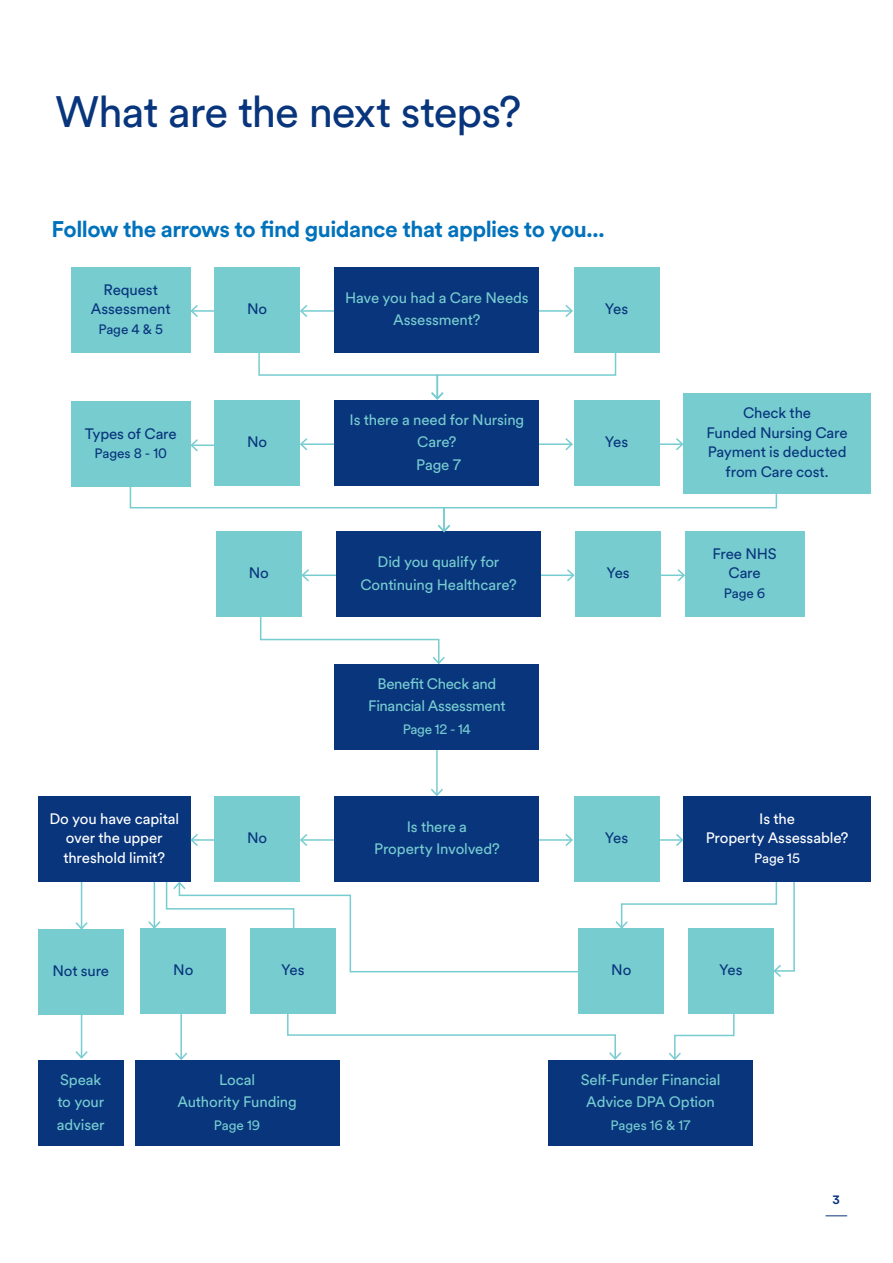
<style>
.page{position:relative;width:893px;height:1263px;background:#fff}
.page>*{position:absolute;margin:0;border:0;box-sizing:border-box;transform-origin:0 0}
._22_24_Heading_Pruss{font:43.5px "Schroders Circular";letter-spacing:-.025em;color:#08357c}
._3___14_16_Question{font:700 22.5px "Schroders Circular";letter-spacing:-.025em;color:#0072bc}
._22_24_Heading_Pruss-2{font:15px/22.5px "Schroders Circular";letter-spacing:-.01em;color:#77ccd0;text-align:center}
._22_24_Heading_Pruss-3{font:15px/19.5px "Schroders Circular";letter-spacing:-.01em;color:#08357c;text-align:center}
._22_24_Heading_Pruss-4{font:15px/19.5px "Schroders Circular";letter-spacing:-.01em;color:#fff;text-align:center}
._22_24_Heading_Pruss-5{font:13.5px "Schroders Circular";letter-spacing:-.01em;color:#77ccd0}
._22_24_Heading_Pruss-6{font:13.5px "Schroders Circular";letter-spacing:-.01em;color:#08357c}
._22_24_Heading_Pruss-7{font:13.5px "Schroders Circular";letter-spacing:-.005em;color:#fff}
._3_f___14_16_Questio{font:700 12px "Schroders Circular";color:#08357c}
</style>
<div class="page">
<svg style="left:826px;top:1215px;width:21px;height:1px"></svg>
<hr style="left:81px;top:873px;width:1px;height:56px;background:#77ccd0">
<svg style="left:75px;top:920px;width:13px;height:9px"></svg>
<hr style="left:180px;top:1003px;width:2px;height:56px;background:#77ccd0">
<svg style="left:175px;top:1051px;width:13px;height:9px"></svg>
<svg style="left:286px;top:1002px;width:337px;height:59px"></svg>
<svg style="left:668px;top:1013px;width:67px;height:47px"></svg>
<svg style="left:148px;top:872px;width:647px;height:107px"></svg>
<div style="left:574px;top:267px;width:85px;height:86px;background:#77ccd0"></div>
<div style="left:574px;top:796px;width:85px;height:86px;background:#77ccd0"></div>
<div style="left:579px;top:928px;width:85px;height:85px;background:#77ccd0"></div>
<div style="left:141px;top:928px;width:85px;height:85px;background:#77ccd0"></div>
<div style="left:688px;top:928px;width:85px;height:85px;background:#77ccd0"></div>
<div style="left:250px;top:928px;width:85px;height:85px;background:#77ccd0"></div>
<div style="left:215px;top:267px;width:85px;height:86px;background:#77ccd0"></div>
<div style="left:71px;top:267px;width:119px;height:86px;background:#77ccd0"></div>
<div style="left:38px;top:796px;width:152px;height:86px;background:#08357c"></div>
<div style="left:684px;top:796px;width:187px;height:86px;background:#08357c"></div>
<div style="left:215px;top:796px;width:85px;height:86px;background:#77ccd0"></div>
<hr style="left:530px;top:310px;width:42px;height:2px;background:#77ccd0">
<svg style="left:564px;top:305px;width:9px;height:12px"></svg>
<hr style="left:641px;top:839px;width:41px;height:2px;background:#77ccd0">
<svg style="left:674px;top:832px;width:10px;height:16px"></svg>
<hr style="left:436px;top:744px;width:2px;height:51px;background:#77ccd0">
<svg style="left:431px;top:787px;width:12px;height:9px"></svg>
<hr style="left:530px;top:839px;width:42px;height:2px;background:#77ccd0">
<svg style="left:564px;top:834px;width:9px;height:12px"></svg>
<hr style="left:301px;top:310px;width:51px;height:2px;background:#77ccd0">
<svg style="left:300px;top:305px;width:9px;height:12px"></svg>
<hr style="left:191px;top:310px;width:34px;height:2px;background:#77ccd0">
<svg style="left:190px;top:303px;width:10px;height:16px"></svg>
<hr style="left:191px;top:839px;width:34px;height:2px;background:#77ccd0">
<svg style="left:190px;top:832px;width:10px;height:16px"></svg>
<svg style="left:258px;top:343px;width:359px;height:58px"></svg>
<hr style="left:301px;top:839px;width:51px;height:2px;background:#77ccd0">
<svg style="left:300px;top:834px;width:9px;height:12px"></svg>
<div style="left:335px;top:267px;width:204px;height:86px;background:#08357c"></div>
<div style="left:576px;top:532px;width:85px;height:85px;background:#77ccd0"></div>
<div style="left:685px;top:532px;width:119px;height:85px;background:#77ccd0"></div>
<div style="left:216px;top:532px;width:85px;height:85px;background:#77ccd0"></div>
<hr style="left:643px;top:574px;width:41px;height:2px;background:#77ccd0">
<svg style="left:676px;top:569px;width:9px;height:13px"></svg>
<hr style="left:532px;top:574px;width:41px;height:2px;background:#77ccd0">
<svg style="left:565px;top:568px;width:11px;height:15px"></svg>
<hr style="left:302px;top:574px;width:51px;height:2px;background:#77ccd0">
<svg style="left:301px;top:568px;width:10px;height:15px"></svg>
<svg style="left:260px;top:607px;width:185px;height:58px"></svg>
<div style="left:336px;top:532px;width:205px;height:85px;background:#08357c"></div>
<div style="left:574px;top:400px;width:85px;height:86px;background:#77ccd0"></div>
<div style="left:71px;top:402px;width:119px;height:85px;background:#77ccd0"></div>
<div style="left:684px;top:393px;width:187px;height:100px;background:#77ccd0"></div>
<div style="left:215px;top:400px;width:85px;height:86px;background:#77ccd0"></div>
<hr style="left:641px;top:443px;width:41px;height:2px;background:#77ccd0">
<svg style="left:674px;top:436px;width:10px;height:16px"></svg>
<hr style="left:530px;top:443px;width:42px;height:2px;background:#77ccd0">
<svg style="left:564px;top:438px;width:9px;height:13px"></svg>
<hr style="left:191px;top:444px;width:34px;height:2px;background:#77ccd0">
<svg style="left:190px;top:438px;width:10px;height:15px"></svg>
<svg style="left:129px;top:475px;width:649px;height:59px"></svg>
<hr style="left:301px;top:443px;width:51px;height:2px;background:#77ccd0">
<svg style="left:300px;top:438px;width:9px;height:13px"></svg>
<div style="left:335px;top:400px;width:204px;height:86px;background:#08357c"></div>
<div style="left:335px;top:664px;width:204px;height:86px;background:#08357c"></div>
<div style="left:335px;top:796px;width:204px;height:86px;background:#08357c"></div>
<div style="left:135px;top:1060px;width:204px;height:85px;background:#08357c"></div>
<div style="left:38px;top:929px;width:85px;height:85px;background:#77ccd0"></div>
<hr style="left:81px;top:1004px;width:1px;height:53px;background:#77ccd0">
<svg style="left:75px;top:1049px;width:13px;height:10px"></svg>
<div style="left:38px;top:1060px;width:85px;height:85px;background:#08357c"></div>
<div style="left:549px;top:1060px;width:204px;height:85px;background:#08357c"></div>
<p class="_22_24_Heading_Pruss" style="left:55px;top:82px;width:468px">What are the next steps?</p>
<p class="_3___14_16_Question" style="left:52px;top:214px;width:554px">Follow the arrows to find guidance that applies to you...</p>
<p class="_22_24_Heading_Pruss-3" style="left:91px;top:279px;width:81px">Request<br>Assessment</p>
<p class="_22_24_Heading_Pruss-6" style="left:98px;top:320px;width:66px">Page 4 &amp; 5</p>
<p class="_22_24_Heading_Pruss-3" style="left:85px;top:423px;width:94px">Types of Care</p>
<p class="_22_24_Heading_Pruss-6" style="left:94px;top:444px;width:74px">Pages 8 - 10</p>
<p class="_22_24_Heading_Pruss-3" style="left:247px;top:298px;width:22px">No</p>
<p class="_22_24_Heading_Pruss-3" style="left:247px;top:432px;width:22px">No</p>
<p class="_22_24_Heading_Pruss-2" style="left:345px;top:286px;width:185px">Have you had a Care Needs<br>Assessment?</p>
<p class="_22_24_Heading_Pruss-2" style="left:349px;top:408px;width:176px">Is there a need for Nursing<br>Care?<br>Page 7</p>
<p class="_22_24_Heading_Pruss-3" style="left:249px;top:563px;width:22px">No</p>
<p class="_22_24_Heading_Pruss-2" style="left:360px;top:550px;width:158px">Did you qualify for<br>Continuing Healthcare?</p>
<p class="_22_24_Heading_Pruss-2" style="left:368px;top:671px;width:139px">Benefit Check and<br>Financial Assessment</p>
<p class="_22_24_Heading_Pruss-5" style="left:403px;top:720px;width:70px">Page 12 - 14</p>
<p class="_22_24_Heading_Pruss-3" style="left:605px;top:298px;width:25px">Yes</p>
<p class="_22_24_Heading_Pruss-3" style="left:605px;top:432px;width:25px">Yes</p>
<p class="_22_24_Heading_Pruss-3" style="left:606px;top:563px;width:25px">Yes</p>
<p class="_22_24_Heading_Pruss-3" style="left:743px;top:402px;width:69px">Check the</p>
<p class="_22_24_Heading_Pruss-3" style="left:706px;top:422px;width:143px">Funded Nursing Care<br>Payment is deducted from Care cost.</p>
<p class="_22_24_Heading_Pruss-3" style="left:712px;top:543px;width:66px">Free NHS</p>
<p class="_22_24_Heading_Pruss-3" style="left:728px;top:563px;width:34px">Care</p>
<p class="_22_24_Heading_Pruss-6" style="left:724px;top:584px;width:43px">Page 6</p>
<p class="_22_24_Heading_Pruss-4" style="left:49px;top:808px;width:131px">Do you have capital over the upper threshold limit?</p>
<p class="_22_24_Heading_Pruss-4" style="left:759px;top:808px;width:37px">Is the</p>
<p class="_22_24_Heading_Pruss-2" style="left:374px;top:815px;width:127px">Is there a<br>Property Involved?</p>
<p class="_22_24_Heading_Pruss-4" style="left:706px;top:827px;width:144px">Property Assessable?</p>
<p class="_22_24_Heading_Pruss-7" style="left:754px;top:849px;width:47px">Page 15</p>
<p class="_22_24_Heading_Pruss-3" style="left:247px;top:827px;width:22px">No</p>
<p class="_22_24_Heading_Pruss-3" style="left:605px;top:827px;width:25px">Yes</p>
<p class="_22_24_Heading_Pruss-3" style="left:52px;top:960px;width:58px">Not sure</p>
<p class="_22_24_Heading_Pruss-3" style="left:173px;top:959px;width:22px">No</p>
<p class="_22_24_Heading_Pruss-3" style="left:281px;top:959px;width:25px">Yes</p>
<p class="_22_24_Heading_Pruss-3" style="left:611px;top:959px;width:22px">No</p>
<p class="_22_24_Heading_Pruss-3" style="left:719px;top:959px;width:25px">Yes</p>
<p class="_22_24_Heading_Pruss-2" style="left:57px;top:1067px;width:49px;text-align:left">Speak to your adviser</p>
<p class="_22_24_Heading_Pruss-2" style="left:581px;top:1067px;width:141px">Self-Funder Financial<br>Advice DPA Option</p>
<p class="_22_24_Heading_Pruss-2" style="left:177px;top:1067px;width:121px">Local<br>Authority Funding</p>
<p class="_22_24_Heading_Pruss-5" style="left:214px;top:1116px;width:48px">Page 19</p>
<p class="_22_24_Heading_Pruss-5" style="left:611px;top:1116px;width:82px">Pages 16 &amp; 17</p>
<p class="_3_f___14_16_Questio" style="left:832px;top:1192px;width:9px">3</p>
</div>
